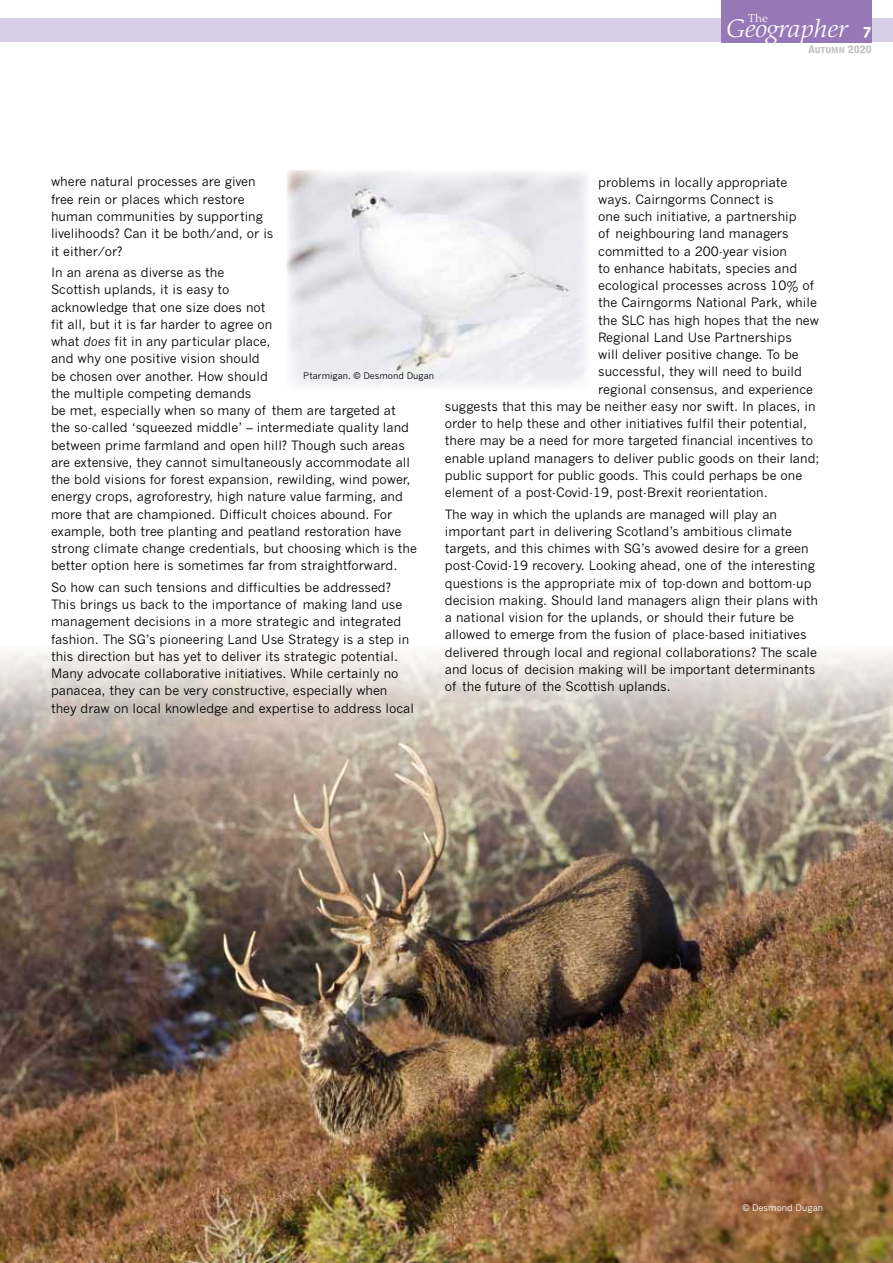
<style>
.page{position:relative;width:893px;height:1263px;background:#fff}
.page>*{position:absolute;margin:0;border:0;box-sizing:border-box;transform-origin:0 0}
.t1{font:italic 300 25.5px "Palatino LT Std";color:#fff;scale:1.06 1}
.t2{font:12.75px/17.2px "News Gothic";color:#000}
.t3{font:300 11.4px "Palatino LT Std";color:#fff;scale:1.06 1}
.t4{font:9px "News Gothic";color:#000}
.t5{font:9px "News Gothic";color:#fff}
.t6{font:9px "Bell Centennial BT Bold Listing";color:#bec0c2}
.s1{font-family:"Bell Centennial BT Bold Listing";font-weight:400;font-style:normal;font-size:12.3px}
.s2{font-style:italic}
</style>
<div class="page">
<img style="left:0;top:651px;width:893px;height:612px">
<div style="left:0;top:18px;width:893px;height:24px;background:#d8cee6"></div>
<div style="left:721px;top:0;width:151px;height:42px;background:#9678b6"></div>
<img style="left:287px;top:170px;width:300px;height:216px">
<p class="t3" style="left:748px;top:12px;width:20px">The</p>
<h1 class="t1" style="left:726px;top:14px;width:139px">Geographer <span class="s1">7</span></h1>
<p class="t6" style="left:809px;top:43px;width:65px">Autumn 2020</p>
<p class="t2" style="left:51px;top:173px;width:224px">where natural processes are given free rein or places which restore human communities by supporting livelihoods? Can it be both/and, or is it either/or?</p>
<p class="t2" style="left:51px;top:264px;width:367px">In an arena as diverse as the<br>Scottish uplands, it is easy to<br>acknowledge that one size does not<br>fit all, but it is far harder to agree on<br>what <span class="s2">does</span> fit in any particular place,<br>and why one positive vision should<br>be chosen over another. How should<br>the multiple competing demands<br>be met, especially when so many of them are targeted at the so-called ‘squeezed middle’ – intermediate quality land between prime farmland and open hill? Though such areas are extensive, they cannot simultaneously accommodate all the bold visions for forest expansion, rewilding, wind power, energy crops, agroforestry, high nature value farming, and more that are championed. Difficult choices abound. For example, both tree planting and peatland restoration have strong climate change credentials, but choosing which is the better option here is sometimes far from straightforward.</p>
<p class="t2" style="left:51px;top:578px;width:364px">So how can such tensions and difficulties be addressed?<br>This brings us back to the importance of making land use management decisions in a more strategic and integrated fashion. The SG’s pioneering Land Use Strategy is a step in this direction but has yet to deliver its strategic potential.<br>Many advocate collaborative initiatives. While certainly no panacea, they can be very constructive, especially when they draw on local knowledge and expertise to address local</p>
<p class="t4" style="left:303px;top:370px;width:132px">Ptarmigan. © Desmond Dugan</p>
<p class="t2" style="left:598px;top:173px;width:191px">problems in locally appropriate</p>
<p class="t2" style="left:598px;top:190px;width:177px">ways. Cairngorms Connect is</p>
<p class="t2" style="left:598px;top:208px;width:200px">one such initiative, a partnership</p>
<p class="t2" style="left:598px;top:225px;width:192px">of neighbouring land managers</p>
<p class="t2" style="left:598px;top:242px;width:190px">committed to a 200-year vision</p>
<p class="t2" style="left:598px;top:259px;width:200px">to enhance habitats, species and</p>
<p class="t2" style="left:598px;top:277px;width:217px">ecological processes across 10% of</p>
<p class="t2" style="left:598px;top:294px;width:220px">the Cairngorms National Park, while</p>
<p class="t2" style="left:598px;top:311px;width:222px">the SLC has high hopes that the new</p>
<p class="t2" style="left:598px;top:328px;width:195px">Regional Land Use Partnerships</p>
<p class="t2" style="left:598px;top:346px;width:202px">will deliver positive change. To be</p>
<p class="t2" style="left:598px;top:363px;width:205px">successful, they will need to build</p>
<p class="t2" style="left:598px;top:380px;width:216px">regional consensus, and experience</p>
<p class="t2" style="left:445px;top:397px;width:372px">suggests that this may be neither easy nor swift. In places, in</p>
<p class="t2" style="left:445px;top:415px;width:364px">order to help these and other initiatives fulfil their potential,</p>
<p class="t2" style="left:445px;top:432px;width:370px">there may be a need for more targeted financial incentives to</p>
<p class="t2" style="left:445px;top:449px;width:376px">enable upland managers to deliver public goods on their land;</p>
<p class="t2" style="left:445px;top:466px;width:359px">public support for public goods. This could perhaps be one</p>
<p class="t2" style="left:445px;top:484px;width:324px">element of a post-Covid-19, post-Brexit reorientation.</p>
<p class="t2" style="left:445px;top:505px;width:375px">The way in which the uplands are managed will play an important part in delivering Scotland’s ambitious climate targets, and this chimes with SG’s avowed desire for a green post-Covid-19 recovery. Looking ahead, one of the interesting questions is the appropriate mix of top-down and bottom-up decision making. Should land managers align their plans with a national vision for the uplands, or should their future be allowed to emerge from the fusion of place-based initiatives delivered through local and regional collaborations? The scale and locus of decision making will be important determinants of the future of the Scottish uplands.</p>
<p class="t5" style="left:743px;top:1203px;width:82px">© Desmond Dugan</p>
</div>
